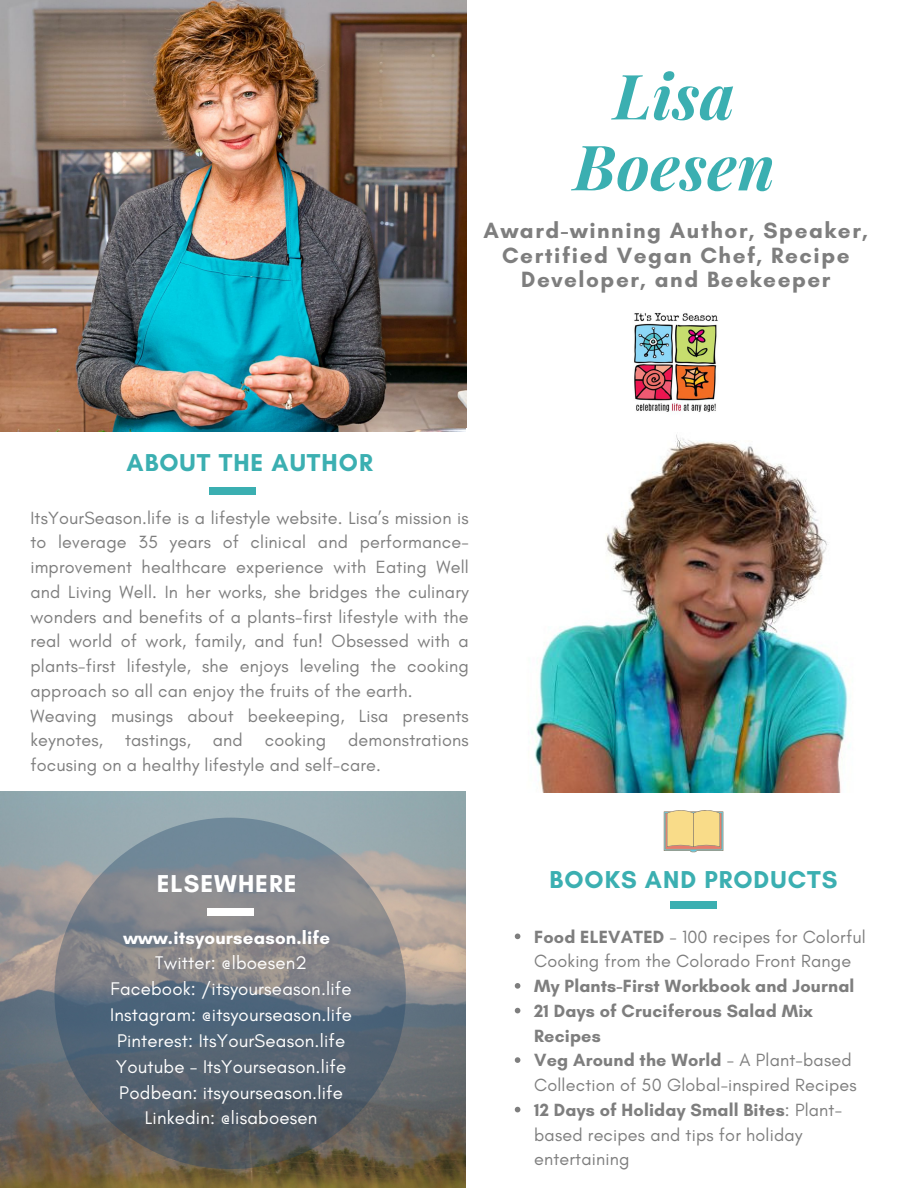
<style>
.page{position:relative;width:918px;height:1188px;background:#fff}
.page>*{position:absolute;margin:0;border:0;box-sizing:border-box;transform-origin:0 0}
.t1{font:italic 700 62.55px/70.8px "Playfair Display";letter-spacing:.01em;color:#3bafb1;text-align:center}
.t2{font:700 24.9px "Glacial Indifference";letter-spacing:.04em;color:#3bafb1}
.t3{font:700 24.9px "Glacial Indifference";letter-spacing:.04em;color:#fff}
.t4{font:700 22.5px/24.8px "Glacial Indifference";letter-spacing:.07em;color:#7e7e7e;text-align:center}
.t5{font:18.75px "Glacial Indifference";letter-spacing:.01em;color:#fff}
.t6{font:700 18.6px "Glacial Indifference";letter-spacing:.01em;color:#fff}
.t7{font:18px/24.8px "Glacial Indifference";letter-spacing:.01em;color:#7e7e7e}
.t8{font:700 18px/24.8px "Glacial Indifference";letter-spacing:.01em;color:#7e7e7e}
.s1{font-weight:700}
</style>
<div class="page">
<img style="left:0;top:0;width:466px;height:431px">
<img style="left:531px;top:434px;width:319px;height:358px">
<img style="left:0;top:792px;width:466px;height:396px">
<div style="left:209px;top:488px;width:47px;height:6px;background:#3bafb1"></div>
<div style="left:670px;top:902px;width:46px;height:7px;background:#3bafb1"></div>
<svg style="left:54px;top:818px;width:352px;height:351px;background:#69737d"></svg>
<div style="left:208px;top:908px;width:46px;height:7px;background:#fff"></div>
<svg style="left:664px;top:810px;width:59px;height:42px;background:#e4ca8d"></svg>
<img style="left:634px;top:312px;width:84px;height:100px">
<svg style="left:515px;top:934px;width:5px;height:5px"></svg>
<svg style="left:515px;top:983px;width:5px;height:6px"></svg>
<svg style="left:515px;top:1008px;width:5px;height:5px"></svg>
<svg style="left:515px;top:1057px;width:5px;height:6px"></svg>
<svg style="left:515px;top:1107px;width:5px;height:5px"></svg>
<p class="t1" style="left:574px;top:58px;width:203px">Lisa<br>Boesen</p>
<p class="t4" style="left:484px;top:218px;width:386px">Award-winning Author, Speaker,<br>Certified Vegan Chef, Recipe<br>Developer, and Beekeeper</p>
<p class="t2" style="left:127px;top:447px;width:248px">ABOUT THE AUTHOR</p>
<p class="t7" style="left:30px;top:505px;width:440px;text-align:justify">ItsYourSeason.life is a lifestyle website. Lisa’s mission is to leverage 35 years of clinical and performance&shy;improvement healthcare experience with Eating Well and Living Well. In her works, she bridges the culinary wonders and benefits of a plants-first lifestyle with the real world of work, family, and fun! Obsessed with a plants-first lifestyle, she enjoys leveling the cooking approach so all can enjoy the fruits of the earth.</p>
<p class="t7" style="left:30px;top:703px;width:440px;text-align:justify">Weaving musings about beekeeping, Lisa presents keynotes, tastings, and cooking demonstrations focusing on a healthy lifestyle and self-care.</p>
<p class="t3" style="left:157px;top:868px;width:141px">ELSEWHERE</p>
<p class="t6" style="left:123px;top:927px;width:208px">www.itsyourseason.life</p>
<p class="t5" style="left:155px;top:951px;width:153px">Twitter: @lboesen2</p>
<p class="t5" style="left:111px;top:977px;width:243px">Facebook: /itsyourseason.life</p>
<p class="t5" style="left:110px;top:1003px;width:243px">Instagram: @itsyourseason.life</p>
<p class="t5" style="left:117px;top:1029px;width:230px">Pinterest: ItsYourSeason.life</p>
<p class="t5" style="left:116px;top:1055px;width:232px">Youtube - ItsYourseason.life</p>
<p class="t5" style="left:119px;top:1081px;width:225px">Podbean: itsyourseason.life</p>
<p class="t5" style="left:145px;top:1107px;width:174px">Linkedin: @lisaboesen</p>
<p class="t2" style="left:550px;top:864px;width:289px">BOOKS AND PRODUCTS</p>
<p class="t7" style="left:534px;top:924px;width:333px"><span class="s1">Food ELEVATED</span> - 100 recipes for Colorful<br>Cooking from the Colorado Front Range</p>
<p class="t8" style="left:534px;top:973px;width:322px">My Plants-First Workbook and Journal</p>
<p class="t8" style="left:534px;top:998px;width:280px">21 Days of Cruciferous Salad Mix<br>Recipes</p>
<p class="t7" style="left:534px;top:1048px;width:324px"><span class="s1">Veg Around the World</span> - A Plant-based<br>Collection of 50 Global-inspired Recipes</p>
<p class="t7" style="left:534px;top:1097px;width:310px"><span class="s1">12 Days of Holiday Small Bites</span>: Plant&shy;based recipes and tips for holiday entertaining</p>
</div>
